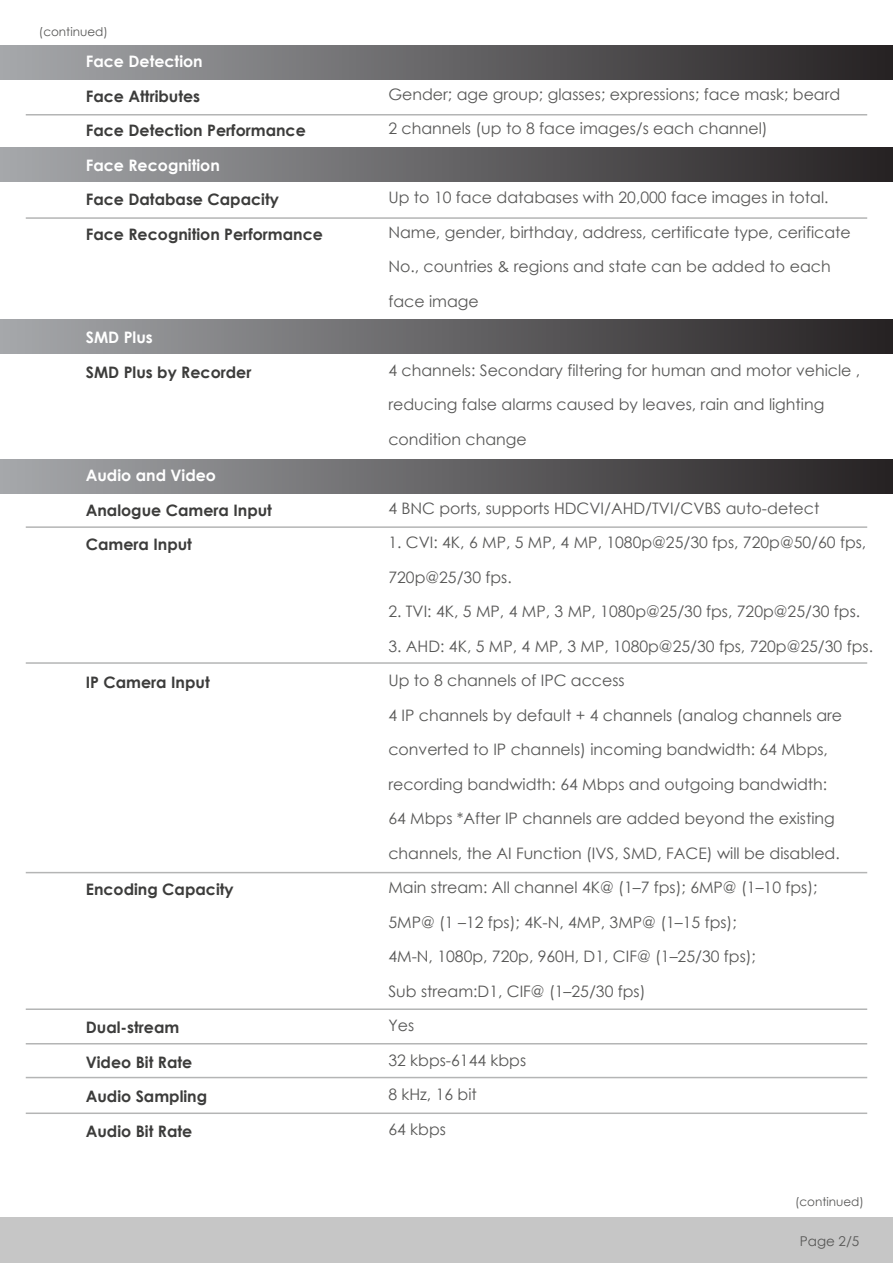
<style>
.page{position:relative;width:893px;height:1263px;background:#fff}
.page>*{position:absolute;margin:0;border:0;box-sizing:border-box;transform-origin:0 0}
.t1{font:15.75px/34.5px "Century Gothic";color:#575756}
.t2{font:700 15.75px/34.5px "Century Gothic";color:#3c3c3b}
.t3{font:700 15.75px "Century Gothic";color:#fff}
.t4{font:13.5px "Century Gothic";color:#575756}
.t5{font:12px "Century Gothic";color:#575756}
</style>
<div class="page">
<div style="left:0;top:45px;width:893px;height:34px;background:linear-gradient(to right,#a6a8ab,#252122)"></div>
<div style="left:0;top:148px;width:893px;height:34px;background:linear-gradient(to right,#a6a8ab,#252122)"></div>
<div style="left:0;top:319px;width:893px;height:34px;background:linear-gradient(to right,#a6a8ab,#252122)"></div>
<div style="left:0;top:460px;width:893px;height:34px;background:linear-gradient(to right,#a6a8ab,#252122)"></div>
<hr style="left:26px;top:114px;width:841px;height:2px;background:#b4b5b5">
<hr style="left:26px;top:217px;width:841px;height:2px;background:#b4b5b5">
<hr style="left:26px;top:526px;width:841px;height:2px;background:#b4b5b5">
<hr style="left:26px;top:662px;width:841px;height:2px;background:#b4b5b5">
<hr style="left:26px;top:872px;width:841px;height:1px;background:#b4b5b5">
<hr style="left:26px;top:1008px;width:841px;height:2px;background:#b4b5b5">
<hr style="left:26px;top:1043px;width:841px;height:1px;background:#b4b5b5">
<hr style="left:26px;top:1077px;width:841px;height:1px;background:#b4b5b5">
<hr style="left:26px;top:1112px;width:841px;height:2px;background:#b4b5b5">
<div style="left:0;top:1217px;width:893px;height:46px;background:#c6c6c6"></div>
<p class="t5" style="left:39px;top:24px;width:70px">(continued)</p>
<p class="t3" style="left:86px;top:49px;width:119px">Face Detection</p>
<p class="t2" style="left:86px;top:78px;width:222px">Face Attributes<br>Face Detection Performance</p>
<p class="t3" style="left:86px;top:153px;width:136px">Face Recognition</p>
<p class="t2" style="left:86px;top:182px;width:239px">Face Database Capacity<br>Face Recognition Performance</p>
<p class="t3" style="left:86px;top:325px;width:69px">SMD Plus</p>
<p class="t2" style="left:86px;top:354px;width:167px">SMD Plus by Recorder</p>
<p class="t3" style="left:86px;top:463px;width:132px">Audio and Video</p>
<p class="t2" style="left:86px;top:492px;width:188px">Analogue Camera Input<br>Camera Input</p>
<p class="t2" style="left:86px;top:664px;width:125px">IP Camera Input</p>
<p class="t2" style="left:86px;top:871px;width:149px">Encoding Capacity</p>
<p class="t2" style="left:86px;top:1009px;width:123px">Dual-stream<br>Video Bit Rate<br>Audio Sampling<br>Audio Bit Rate</p>
<p class="t1" style="left:388px;top:76px;width:453px">Gender; age group; glasses; expressions; face mask; beard<br>2 channels (up to 8 face images/s each channel)</p>
<p class="t1" style="left:388px;top:180px;width:464px">Up to 10 face databases with 20,000 face images in total.<br>Name, gender, birthday, address, certificate type, cerificate No., countries &amp; regions and state can be added to each face image</p>
<p class="t1" style="left:388px;top:352px;width:473px">4 channels: Secondary filtering for human and motor vehicle , reducing false alarms caused by leaves, rain and lighting condition change</p>
<p class="t1" style="left:388px;top:490px;width:433px">4 BNC ports, supports HDCVI/AHD/TVI/CVBS auto-detect</p>
<p class="t1" style="left:388px;top:525px;width:479px">1. CVI: 4K, 6 MP, 5 MP, 4 MP, 1080p@25/30 fps, 720p@50/60 fps,<br>720p@25/30 fps.</p>
<p class="t1" style="left:388px;top:594px;width:473px">2. TVI: 4K, 5 MP, 4 MP, 3 MP, 1080p@25/30 fps, 720p@25/30 fps.</p>
<p class="t1" style="left:388px;top:628px;width:486px">3. AHD: 4K, 5 MP, 4 MP, 3 MP, 1080p@25/30 fps, 720p@25/30 fps.<br>Up to 8 channels of IPC access<br>4 IP channels by default + 4 channels (analog channels are converted to IP channels) incoming bandwidth: 64 Mbps, recording bandwidth: 64 Mbps and outgoing bandwidth:<br>64 Mbps *After IP channels are added beyond the existing channels, the AI Function (IVS, SMD, FACE) will be disabled.<br>Main stream: All channel 4K@ (1–7 fps); 6MP@ (1–10 fps);<br>5MP@ (1 –12 fps); 4K-N, 4MP, 3MP@ (1–15 fps);<br>4M-N, 1080p, 720p, 960H, D1, CIF@ (1–25/30 fps);<br>Sub stream:D1, CIF@ (1–25/30 fps)<br>Yes<br>32 kbps-6144 kbps<br>8 kHz, 16 bit<br>64 kbps</p>
<p class="t5" style="left:795px;top:1193px;width:70px">(continued)</p>
<p class="t4" style="left:800px;top:1232px;width:61px">Page 2/5</p>
</div>
